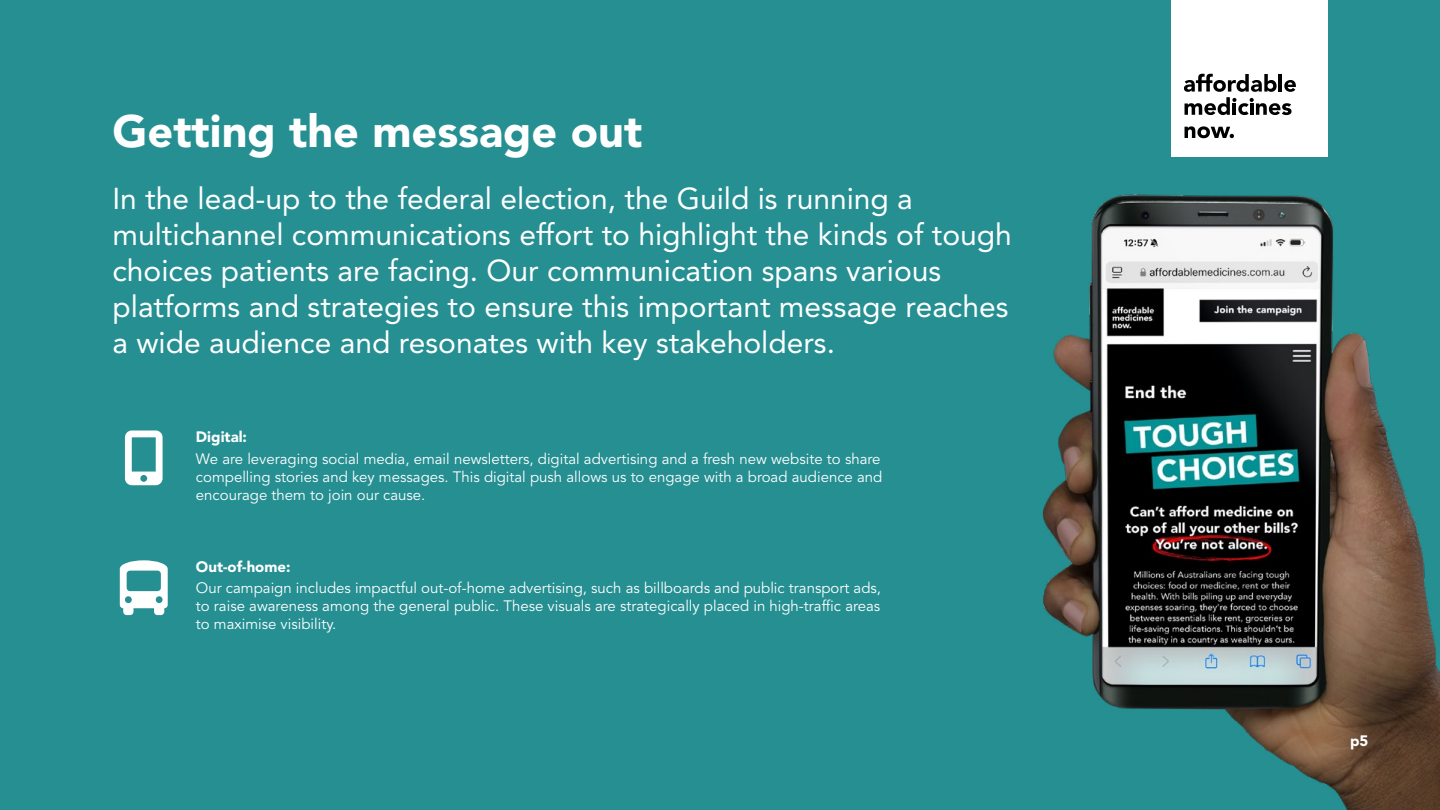
<style>
.page{position:relative;width:1440px;height:810px;background:#258f92}
.page>*{position:absolute;margin:0;border:0;box-sizing:border-box;transform-origin:0 0}
.t1{font:900 45px "Avenir LT Std";color:#fff}
.t2{font:30px/36px "Avenir LT Std";color:#fff}
.t3{font:15px/18px "Avenir LT Std";color:#fff;text-align:justify}
.t4{font:900 15px "Avenir LT Std";color:#fff}
</style>
<div class="page">
<div style="left:1171px;top:0;width:156px;height:157px;background:#fff"></div>
<svg style="left:1185px;top:126px;width:49px;height:12px"></svg>
<svg style="left:1184px;top:74px;width:112px;height:41px"></svg>
<svg style="left:125px;top:430px;width:38px;height:55px"></svg>
<svg style="left:120px;top:560px;width:48px;height:55px"></svg>
<img style="left:1043px;top:194px;width:397px;height:616px">
<h1 class="t1" style="left:112px;top:104px;width:531px">Getting the message out</h1>
<p class="t2" style="left:112px;top:181px;width:901px">In the lead-up to the federal election, the Guild is running a multichannel communications effort to highlight the kinds of tough choices patients are facing. Our communication spans various platforms and strategies to ensure this important message reaches a wide audience and resonates with key stakeholders.</p>
<p class="t4" style="left:196px;top:428px;width:53px">Digital:</p>
<p class="t3" style="left:196px;top:450px;width:688px">We are leveraging social media, email newsletters, digital advertising and a fresh new website to share compelling stories and key messages. This digital push allows us to engage with a broad audience and encourage them to join our cause.</p>
<p class="t4" style="left:196px;top:557px;width:96px">Out-of-home:</p>
<p class="t3" style="left:196px;top:580px;width:687px">Our campaign includes impactful out-of-home advertising, such as billboards and public transport ads, to raise awareness among the general public. These visuals are strategically placed in high-traffic areas to maximise visibility.</p>
<p class="t4" style="left:1350px;top:732px;width:20px">p5</p>
</div>
